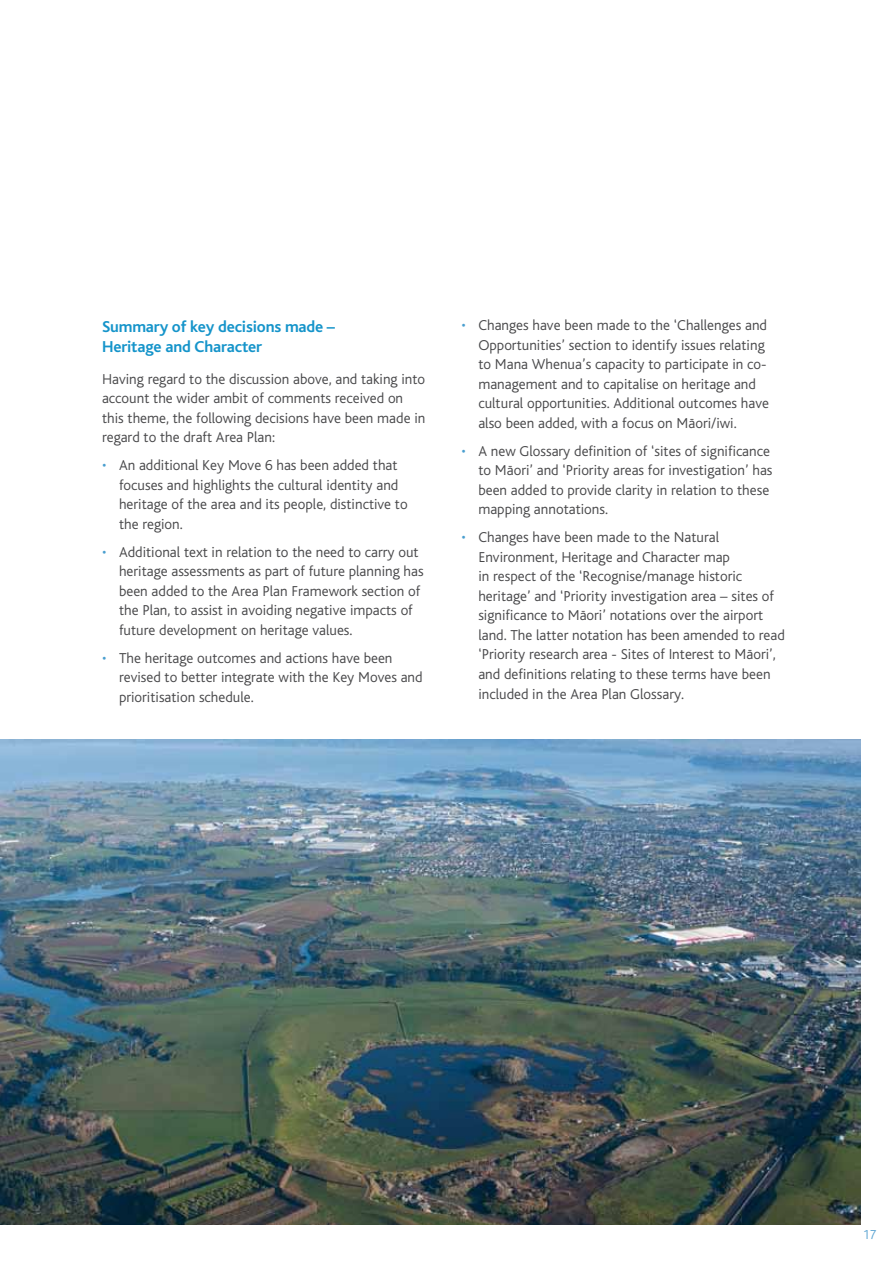
<style>
.page{position:relative;width:893px;height:1263px;background:#fff}
.page>*{position:absolute;margin:0;border:0;box-sizing:border-box;transform-origin:0 0}
.mini_heading{font:16.5px/19.5px "Auckland Council Bliss Bold";letter-spacing:-.01em;color:#1594ca}
.body_copy{font:15px/19.5px "Auckland Council Bliss Light";color:#48484a}
.t1{font:13.5px "Auckland Council Bliss Light";color:#5ba4d2}
.s1{color:#499ecf}
</style>
<div class="page">
<img style="left:0;top:740px;width:860px;height:485px">
<p class="mini_heading" style="left:102px;top:317px;width:235px">Summary of key decisions made –<br>Heritage and Character</p>
<p class="body_copy" style="left:102px;top:369px;width:325px">Having regard to the discussion above, and taking into account the wider ambit of comments received on this theme, the following decisions have been made in regard to the draft Area Plan:</p>
<p class="body_copy" style="left:119px;top:456px;width:290px;text-indent:-17px"><span class="s1">•</span> An additional Key Move 6 has been added that focuses and highlights the cultural identity and heritage of the area and its people, distinctive to the region.</p>
<p class="body_copy" style="left:119px;top:542px;width:306px;text-indent:-17px"><span class="s1">•</span> Additional text in relation to the need to carry out heritage assessments as part of future planning has been added to the Area Plan Framework section of the Plan, to assist in avoiding negative impacts of future development on heritage values.</p>
<p class="body_copy" style="left:119px;top:648px;width:305px;text-indent:-17px"><span class="s1">•</span> The heritage outcomes and actions have been revised to better integrate with the Key Moves and prioritisation schedule.</p>
<p class="body_copy" style="left:478px;top:316px;width:292px;text-indent:-17px"><span class="s1">•</span> Changes have been made to the ‘Challenges and Opportunities’ section to identify issues relating to Mana Whenua’s capacity to participate in co&shy;management and to capitalise on heritage and cultural opportunities. Additional outcomes have also been added, with a focus on Māori/iwi.</p>
<p class="body_copy" style="left:478px;top:442px;width:296px;text-indent:-17px"><span class="s1">•</span> A new Glossary definition of ‘sites of significance to Māori’ and ‘Priority areas for investigation’ has been added to provide clarity in relation to these mapping annotations.</p>
<p class="body_copy" style="left:478px;top:528px;width:308px;text-indent:-17px"><span class="s1">•</span> Changes have been made to the Natural Environment, Heritage and Character map<br>in respect of the ‘Recognise/manage historic heritage’ and ‘Priority investigation area – sites of significance to Māori’ notations over the airport land. The latter notation has been amended to read ‘Priority research area - Sites of Interest to Māori’, and definitions relating to these terms have been included in the Area Plan Glossary.</p>
<p class="t1" style="left:863px;top:1228px;width:15px">17</p>
</div>
